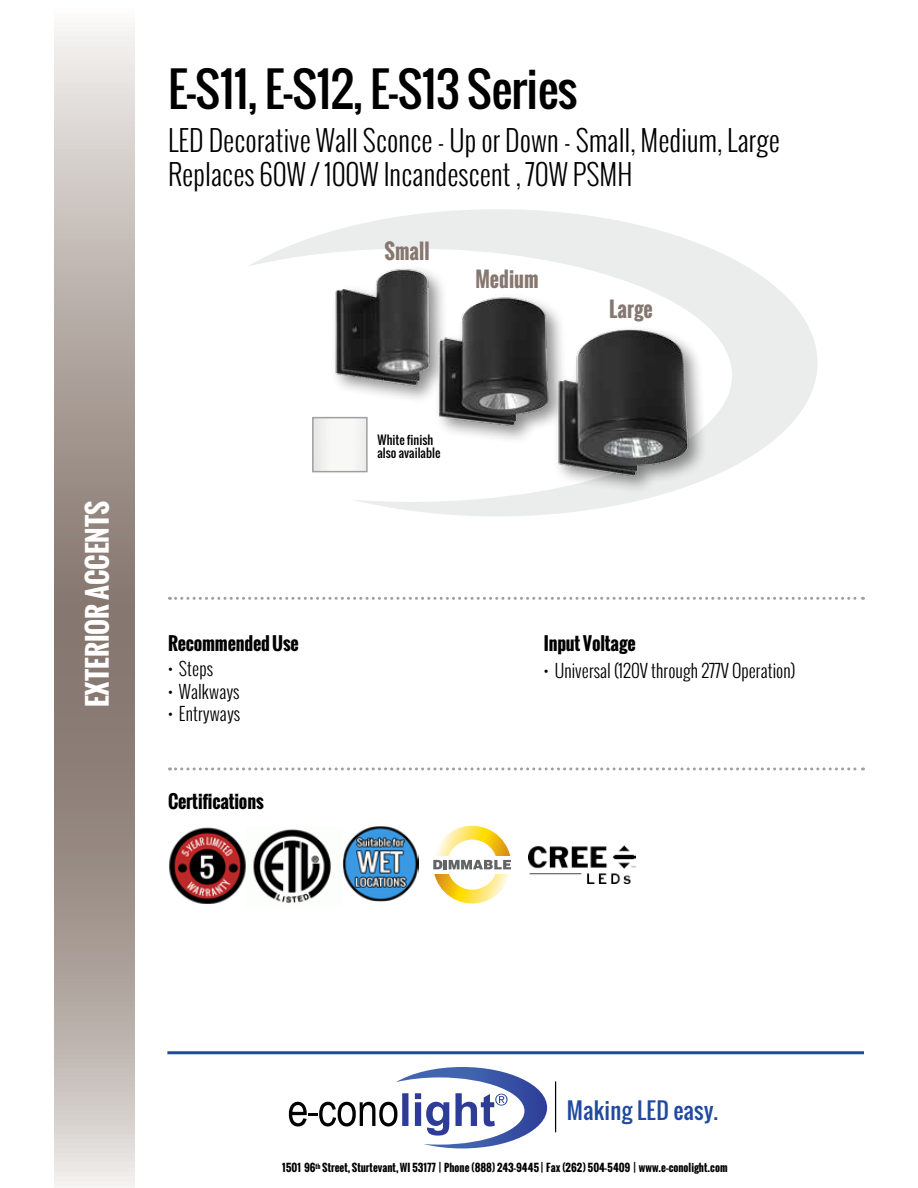
<style>
.page{position:relative;width:918px;height:1188px;background:#fff}
.page>*{position:absolute;margin:0;border:0;box-sizing:border-box;transform-origin:0 0}
.t1{font:46.5px "Oswald";letter-spacing:-.01em;color:#000}
.t2{font:300 28.5px/34.2px "Oswald";color:#000;scale:.96 1}
.t3{font:700 27px "Oswald";color:#fff}
.t4{font:22.5px "Oswald";letter-spacing:.015em;color:#214a9f}
.t5{font:700 21px "Oswald";color:#867870;scale:.96 1}
.t6{font:300 18px "Oswald";color:#000;scale:.96 1}
.t7{font:700 18px "Oswald";letter-spacing:-.01em;color:#000}
.t8{font:12px/13.5px "Oswald";color:#000}
.t9{font:700 10.5px "Oswald";color:#000}
</style>
<div class="page">
<img style="left:253px;top:829px;width:78px;height:74px">
<svg style="left:249px;top:209px;width:569px;height:307px"></svg>
<svg style="left:170px;top:597px;width:693px;height:3px"></svg>
<svg style="left:170px;top:767px;width:693px;height:3px"></svg>
<hr style="left:167px;top:1051px;width:697px;height:3px;background:#214a9f">
<svg style="left:289px;top:1067px;width:258px;height:81px"></svg>
<hr style="left:555px;top:1081px;width:1px;height:51px;background:#000">
<img style="left:529px;top:845px;width:106px;height:39px">
<img style="left:169px;top:827px;width:77px;height:77px">
<img style="left:342px;top:826px;width:76px;height:76px">
<svg style="left:433px;top:826px;width:78px;height:78px"></svg>
<svg style="left:54px;top:27px;width:81px;height:1161px"></svg>
<div style="left:330px;top:264px;width:120px;height:141px;background:#000;opacity:.45"></div>
<img style="left:319px;top:263px;width:117px;height:129px">
<img style="left:416px;top:281px;width:159px;height:174px">
<img style="left:544px;top:305px;width:167px;height:201px">
<img style="left:315px;top:420px;width:50px;height:49px">
<div style="left:312px;top:417px;width:56px;height:55px;border:2px solid #9d9fa2"></div>
<h3 class="t3" style="left:77px;top:707px;width:208px;rotate:-90deg">EXTERIOR ACCENTS</h3>
<h1 class="t1" style="left:168px;top:54px;width:411px">E-S11, E-S12, E-S13 Series</h1>
<h2 class="t2" style="left:168px;top:122px;width:639px">LED Decorative Wall Sconce - Up or Down - Small, Medium, Large<br>Replaces 60W / 100W Incandescent , 70W PSMH</h2>
<h3 class="t7" style="left:168px;top:630px;width:132px">Recommended Use</h3>
<h3 class="t6" style="left:168px;top:656px;width:49px">• Steps</h3>
<h3 class="t6" style="left:168px;top:679px;width:76px">• Walkways</h3>
<h3 class="t6" style="left:168px;top:701px;width:77px">• Entryways</h3>
<h3 class="t7" style="left:168px;top:788px;width:97px">Certifications</h3>
<h3 class="t5" style="left:384px;top:236px;width:48px">Small</h3>
<h3 class="t5" style="left:476px;top:263px;width:67px">Medium</h3>
<p class="t8" style="left:378px;top:433px;width:64px">White finish also available</p>
<h3 class="t5" style="left:609px;top:294px;width:47px">Large</h3>
<h3 class="t7" style="left:544px;top:630px;width:93px">Input Voltage</h3>
<h3 class="t6" style="left:544px;top:658px;width:264px">• Universal (120V through 277V Operation)</h3>
<h3 class="t4" style="left:567px;top:1093px;width:153px">Making LED easy.</h3>
<p class="t9" style="left:282px;top:1160px;width:447px">1501 96<sup>th</sup> Street, Sturtevant, WI 53177 | Phone (888) 243-9445 | Fax (262) 504-5409 | www.e–conolight.com</p>
</div>
